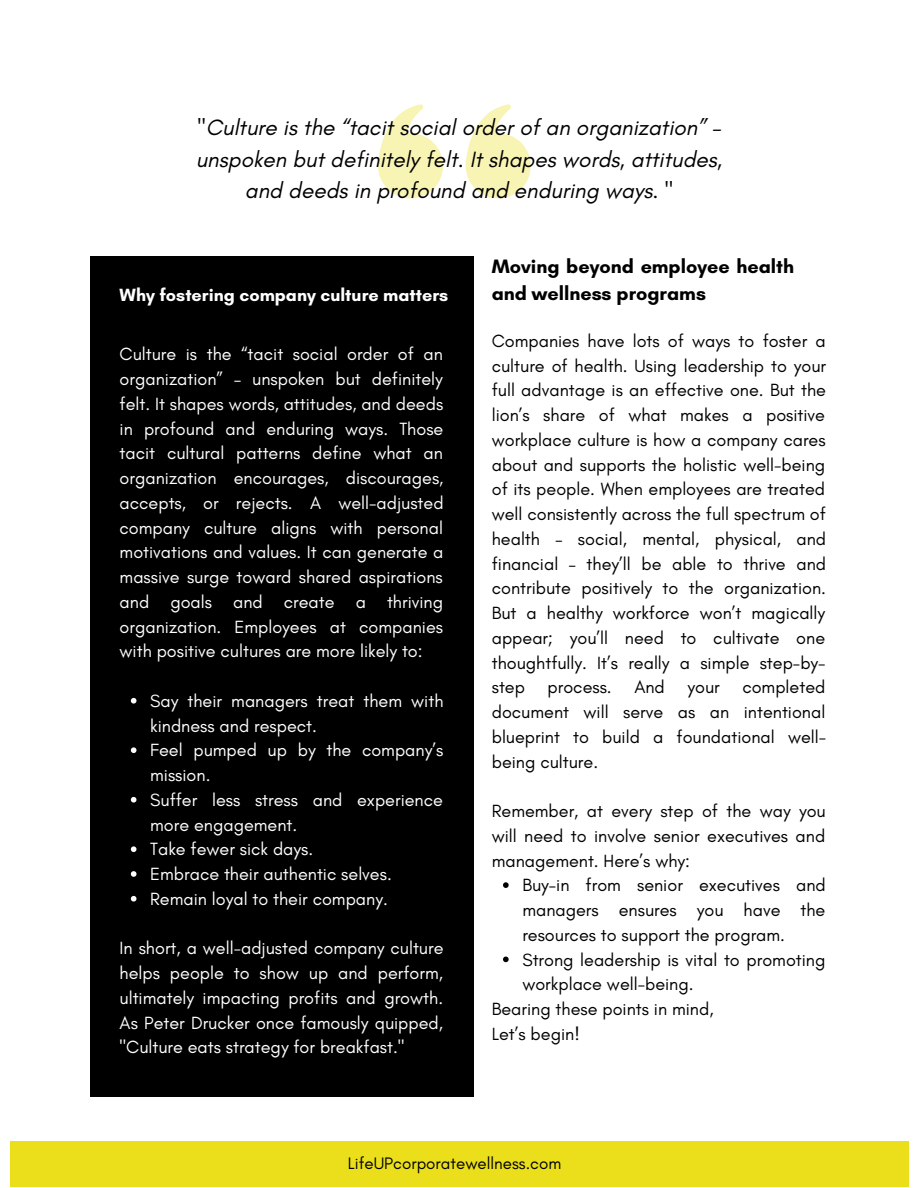
<style>
.page{position:relative;width:918px;height:1188px;background:#fff}
.page>*{position:absolute;margin:0;border:0;box-sizing:border-box;transform-origin:0 0}
.t1{font:italic 22.5px/31.5px "Glacial Indifference";color:#000;text-align:center}
.t2{font:700 19.8px/27px "Glacial Indifference";color:#000}
.t3{font:18px/24.8px "Glacial Indifference";color:#000;text-align:justify}
.t4{font:18px/24.8px "Glacial Indifference";color:#fff;text-align:justify}
.t5{font:700 18px "Glacial Indifference";color:#fff}
.t6{font:16.95px "Glacial Indifference";color:#000}
</style>
<div class="page">
<div style="left:10px;top:1141px;width:898px;height:46px;background:#ebdf1b"></div>
<svg style="left:378px;top:104px;width:65px;height:94px"></svg>
<svg style="left:466px;top:104px;width:65px;height:94px"></svg>
<svg style="left:503px;top:882px;width:6px;height:6px"></svg>
<svg style="left:503px;top:957px;width:6px;height:5px"></svg>
<div style="left:90px;top:256px;width:383px;height:840px;background:#000"></div>
<svg style="left:131px;top:698px;width:5px;height:6px"></svg>
<svg style="left:131px;top:747px;width:5px;height:6px"></svg>
<svg style="left:131px;top:797px;width:5px;height:6px"></svg>
<svg style="left:131px;top:846px;width:5px;height:6px"></svg>
<svg style="left:131px;top:871px;width:5px;height:6px"></svg>
<svg style="left:131px;top:896px;width:5px;height:6px"></svg>
<p class="t1" style="left:196px;top:112px;width:528px">"Culture is the “tacit social order of an organization” – unspoken but definitely felt. It shapes words, attitudes, and deeds in profound and enduring ways. "</p>
<p class="t5" style="left:120px;top:284px;width:330px">Why fostering company culture matters</p>
<p class="t4" style="left:120px;top:342px;width:326px">Culture is the “tacit social order of an organization” – unspoken but definitely felt. It shapes words, attitudes, and deeds in profound and enduring ways. Those tacit cultural patterns define what an organization encourages, discourages, accepts, or rejects. A well-adjusted company culture aligns with personal motivations and values. It can generate a massive surge toward shared aspirations and goals and create a thriving organization. Employees at companies with positive cultures are more likely to:</p>
<p class="t4" style="left:150px;top:688px;width:295px;text-align:left">Say their managers treat them with kindness and respect.<br>Feel pumped up by the company’s mission.<br>Suffer less stress and experience more engagement.<br>Take fewer sick days.<br>Embrace their authentic selves.<br>Remain loyal to their company.</p>
<p class="t4" style="left:120px;top:936px;width:325px">In short, a well-adjusted company culture helps people to show up and perform, ultimately impacting profits and growth.<br>As Peter Drucker once famously quipped, "Culture eats strategy for breakfast."</p>
<p class="t2" style="left:492px;top:253px;width:304px">Moving beyond employee health and wellness programs</p>
<p class="t3" style="left:492px;top:328px;width:336px">Companies have lots of ways to foster a culture of health. Using leadership to your full advantage is an effective one. But the lion’s share of what makes a positive workplace culture is how a company cares about and supports the holistic well-being of its people. When employees are treated well consistently across the full spectrum of health – social, mental, physical, and financial – they’ll be able to thrive and contribute positively to the organization.<br>But a healthy workforce won’t magically appear; you’ll need to cultivate one thoughtfully. It’s really a simple step-by&shy;step</p>
<p class="t3" style="left:492px;top:675px;width:336px;text-indent:251px">completed document will serve as an intentional blueprint to build a foundational well&shy;being culture.</p>
<p class="t3" style="left:492px;top:798px;width:336px">Remember, at every step of the way you will need to involve senior executives and management. Here’s why:</p>
<p class="t3" style="left:548px;top:675px;width:66px">process.</p>
<p class="t3" style="left:634px;top:675px;width:32px">And</p>
<p class="t3" style="left:687px;top:675px;width:34px">your</p>
<p class="t3" style="left:522px;top:873px;width:305px;text-align:left">Buy-in from senior executives and managers ensures you have the resources to support the program.<br>Strong leadership is vital to promoting workplace well-being.</p>
<p class="t3" style="left:492px;top:996px;width:223px">Bearing these points in mind,<br>Let’s begin!</p>
<p class="t6" style="left:348px;top:1153px;width:215px">LifeUPcorporatewellness.com</p>
</div>
